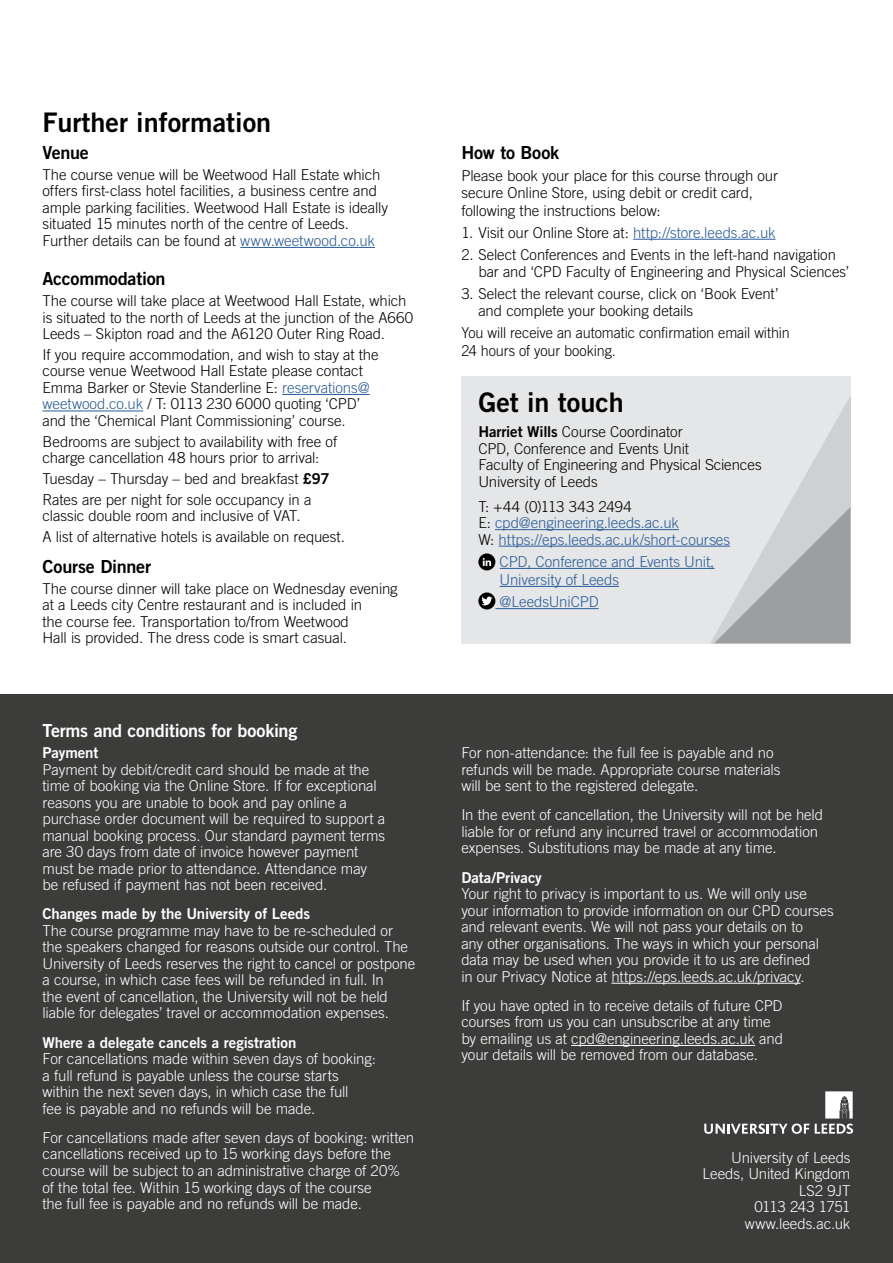
<style>
.page{position:relative;width:893px;height:1263px;background:#fff}
.page>*{position:absolute;margin:0;border:0;box-sizing:border-box;transform-origin:0 0}
.NEW_Further_Information{font:27px "Trade Gothic LT Std Bd 2";color:#000}
.New_Body_Title{font:18px "Trade Gothic LT Std Bd 2";letter-spacing:-.015em;color:#000}
.New_Body_Title-2{font:18px "Trade Gothic LT Std Bd 2";letter-spacing:-.015em;color:#fff}
.New_Body_Copy{font:300 15px/16.5px "Trade Gothic LT Std";letter-spacing:-.005em;color:#fff}
.New_Body_Copy-2{font:300 15px/16.5px "Trade Gothic LT Std";letter-spacing:-.005em;color:#000}
.New_Body_Copy-3{font:300 15px/18px "Trade Gothic LT Std";letter-spacing:-.005em;color:#275b9b}
.NEW_Body_Bold{font:15px "Trade Gothic LT Std Bd 2";letter-spacing:-.005em;color:#fff}
.New_Body_Copy-4{font:300 15px/17.5px "Trade Gothic LT Std";letter-spacing:-.005em;color:#000;scale:.96 1}
.New_Body_Copy-5{font:300 15px "Trade Gothic LT Std";letter-spacing:-.04em;color:#fff}
.s1{color:#275b9b}
.s2{font-family:"Trade Gothic LT Std Bd 2";font-weight:400}
.s3{color:#000}
</style>
<div class="page">
<hr style="left:240px;top:247px;width:135px;height:1px;background:#275b9b">
<hr style="left:282px;top:394px;width:88px;height:1px;background:#275b9b">
<hr style="left:43px;top:411px;width:100px;height:1px;background:#275b9b">
<hr style="left:633px;top:239px;width:143px;height:1px;background:#275b9b">
<div style="left:461px;top:376px;width:389px;height:267px;background:#e5e6e7"></div>
<hr style="left:495px;top:529px;width:184px;height:1px;background:#275b9b">
<hr style="left:499px;top:546px;width:231px;height:1px;background:#275b9b">
<hr style="left:500px;top:568px;width:214px;height:1px;background:#275b9b">
<hr style="left:500px;top:586px;width:119px;height:1px;background:#275b9b">
<hr style="left:495px;top:608px;width:104px;height:1px;background:#275b9b">
<svg style="left:478px;top:553px;width:17px;height:17px"></svg>
<svg style="left:483px;top:558px;width:8px;height:8px"></svg>
<div style="left:478px;top:592px;width:17px;height:17px;background:#000;border-radius:50%"></div>
<svg style="left:481px;top:597px;width:11px;height:8px"></svg>
<svg style="left:710px;top:397px;width:140px;height:246px"></svg>
<div style="left:0;top:694px;width:893px;height:569px;background:#3c3c3b"></div>
<hr style="left:611px;top:983px;width:189px;height:1px;background:#fff">
<hr style="left:571px;top:1045px;width:184px;height:1px;background:#fff">
<svg style="left:704px;top:1091px;width:149px;height:43px"></svg>
<p class="NEW_Further_Information" style="left:43px;top:106px;width:230px">Further information</p>
<p class="New_Body_Title" style="left:43px;top:141px;width:48px">Venue</p>
<p class="New_Body_Copy-2" style="left:43px;top:166px;width:347px">The course venue will be Weetwood Hall Estate which offers first-class hotel facilities, a business centre and ample parking facilities. Weetwood Hall Estate is ideally situated 15 minutes north of the centre of Leeds.<br>Further details can be found at <span class="s1">www.weetwood.co.uk</span></p>
<p class="New_Body_Title" style="left:43px;top:268px;width:125px">Accommodation</p>
<p class="New_Body_Copy-2" style="left:43px;top:292px;width:372px">The course will take place at Weetwood Hall Estate, which is situated to the north of Leeds at the junction of the A660<br>Leeds – Skipton road and the A6120 Outer Ring Road.</p>
<p class="New_Body_Copy-2" style="left:43px;top:346px;width:338px">If you require accommodation, and wish to stay at the course venue Weetwood Hall Estate please contact Emma Barker or Stevie Standerline E: <span class="s1">reservations@ weetwood.co.uk</span> / T: 0113 230 6000 quoting ‘CPD’ and the ‘Chemical Plant Commissioning’ course.</p>
<p class="New_Body_Copy-2" style="left:43px;top:433px;width:296px">Bedrooms are subject to availability with free of charge cancellation 48 hours prior to arrival:</p>
<p class="New_Body_Copy-2" style="left:43px;top:470px;width:289px">Tuesday – Thursday – bed and breakfast <span class="s2">£97</span></p>
<p class="New_Body_Copy-2" style="left:43px;top:491px;width:270px">Rates are per night for sole occupancy in a classic double room and inclusive of VAT.</p>
<p class="New_Body_Copy-2" style="left:43px;top:528px;width:304px">A list of alternative hotels is available on request.</p>
<p class="New_Body_Title" style="left:43px;top:555px;width:110px">Course Dinner</p>
<p class="New_Body_Copy-2" style="left:43px;top:580px;width:357px">The course dinner will take place on Wednesday evening at a Leeds city Centre restaurant and is included in<br>the course fee. Transportation to/from Weetwood<br>Hall is provided. The dress code is smart casual.</p>
<p class="New_Body_Title-2" style="left:43px;top:720px;width:256px">Terms and conditions for booking</p>
<p class="NEW_Body_Bold" style="left:43px;top:743px;width:57px">Payment</p>
<p class="New_Body_Copy" style="left:43px;top:761px;width:344px">Payment by debit/credit card should be made at the time of booking via the Online Store. If for exceptional reasons you are unable to book and pay online a purchase order document will be required to support a manual booking process. Our standard payment terms are 30 days from date of invoice however payment must be made prior to attendance. Attendance may be refused if payment has not been received.</p>
<p class="NEW_Body_Bold" style="left:43px;top:905px;width:269px">Changes made by the University of Leeds</p>
<p class="New_Body_Copy" style="left:43px;top:922px;width:374px">The course programme may have to be re-scheduled or the speakers changed for reasons outside our control. The University of Leeds reserves the right to cancel or postpone a course, in which case fees will be refunded in full. In<br>the event of cancellation, the University will not be held liable for delegates’ travel or accommodation expenses.</p>
<p class="NEW_Body_Bold" style="left:43px;top:1033px;width:255px">Where a delegate cancels a registration</p>
<p class="New_Body_Copy" style="left:43px;top:1050px;width:335px">For cancellations made within seven days of booking: a full refund is payable unless the course starts within the next seven days, in which case the full<br>fee is payable and no refunds will be made.</p>
<p class="New_Body_Copy" style="left:43px;top:1129px;width:373px">For cancellations made after seven days of booking: written cancellations received up to 15 working days before the course will be subject to an administrative charge of 20% of the total fee. Within 15 working days of the course<br>the full fee is payable and no refunds will be made.</p>
<p class="New_Body_Title" style="left:461px;top:141px;width:99px">How to Book</p>
<p class="New_Body_Copy-2" style="left:461px;top:166px;width:318px;line-height:17.5px">Please book your place for this course through our secure Online Store, using debit or credit card, following the instructions below:</p>
<p class="New_Body_Copy-2" style="left:461px;top:224px;width:316px">1. Visit our Online Store at: <span class="s1">http://store.leeds.ac.uk</span></p>
<p class="New_Body_Copy-2" style="left:478px;top:245px;width:372px;line-height:17.5px;text-indent:-17px">2. Select Conferences and Events in the left-hand navigation bar and ‘CPD Faculty of Engineering and Physical Sciences’</p>
<p class="New_Body_Copy-2" style="left:478px;top:285px;width:302px;line-height:17.5px;text-indent:-17px">3. Select the relevant course, click on ‘Book Event’ and complete your booking details</p>
<p class="New_Body_Copy-4" style="left:461px;top:324px;width:344px">You will receive an automatic confirmation email within<br>24 hours of your booking.</p>
<p class="NEW_Further_Information" style="left:478px;top:386px;width:147px">Get in touch</p>
<p class="New_Body_Copy-2" style="left:478px;top:423px;width:206px"><span class="s2">Harriet Wills</span> Course Coordinator</p>
<p class="New_Body_Copy-2" style="left:478px;top:440px;width:212px">CPD, Conference and Events Unit</p>
<p class="New_Body_Copy-2" style="left:478px;top:456px;width:285px">Faculty of Engineering and Physical Sciences</p>
<p class="New_Body_Copy-2" style="left:478px;top:473px;width:121px">University of Leeds</p>
<p class="New_Body_Copy-2" style="left:478px;top:498px;width:155px">T: +44 (0)113 343 2494</p>
<p class="New_Body_Copy-3" style="left:478px;top:514px;width:202px"><span class="s3">E:</span> cpd@engineering.leeds.ac.uk</p>
<p class="New_Body_Copy-3" style="left:478px;top:530px;width:253px"><span class="s3">W:</span> https://eps.leeds.ac.uk/short-courses</p>
<p class="New_Body_Copy-3" style="left:500px;top:552px;width:216px">CPD, Conference and Events Unit,<br>University of Leeds</p>
<p class="New_Body_Copy-3" style="left:500px;top:593px;width:101px">@LeedsUniCPD</p>
<p class="New_Body_Copy" style="left:461px;top:744px;width:321px">For non-attendance: the full fee is payable and no refunds will be made. Appropriate course materials will be sent to the registered delegate.</p>
<p class="New_Body_Copy" style="left:461px;top:807px;width:363px">In the event of cancellation, the University will not be held liable for or refund any incurred travel or accommodation expenses. Substitutions may be made at any time.</p>
<p class="NEW_Body_Bold" style="left:461px;top:868px;width:82px">Data/Privacy</p>
<p class="New_Body_Copy" style="left:461px;top:885px;width:374px">Your right to privacy is important to us. We will only use your information to provide information on our CPD courses and relevant events. We will not pass your details on to<br>any other organisations. The ways in which your personal data may be used when you provide it to us are defined<br>in our Privacy Notice at https://eps.leeds.ac.uk/privacy.</p>
<p class="New_Body_Copy" style="left:461px;top:997px;width:323px">If you have opted in to receive details of future CPD courses from us you can unsubscribe at any time by emailing us at cpd@engineering.leeds.ac.uk and your details will be removed from our database.</p>
<p class="New_Body_Copy" style="left:731px;top:1149px;width:121px">University of Leeds</p>
<p class="New_Body_Copy" style="left:703px;top:1166px;width:149px">Leeds, United Kingdom</p>
<p class="New_Body_Copy" style="left:799px;top:1182px;width:53px">LS2 9JT</p>
<p class="New_Body_Copy-5" style="left:754px;top:1198px;width:97px">0113 243 1751</p>
<p class="New_Body_Copy" style="left:745px;top:1215px;width:107px">www.leeds.ac.uk</p>
</div>
